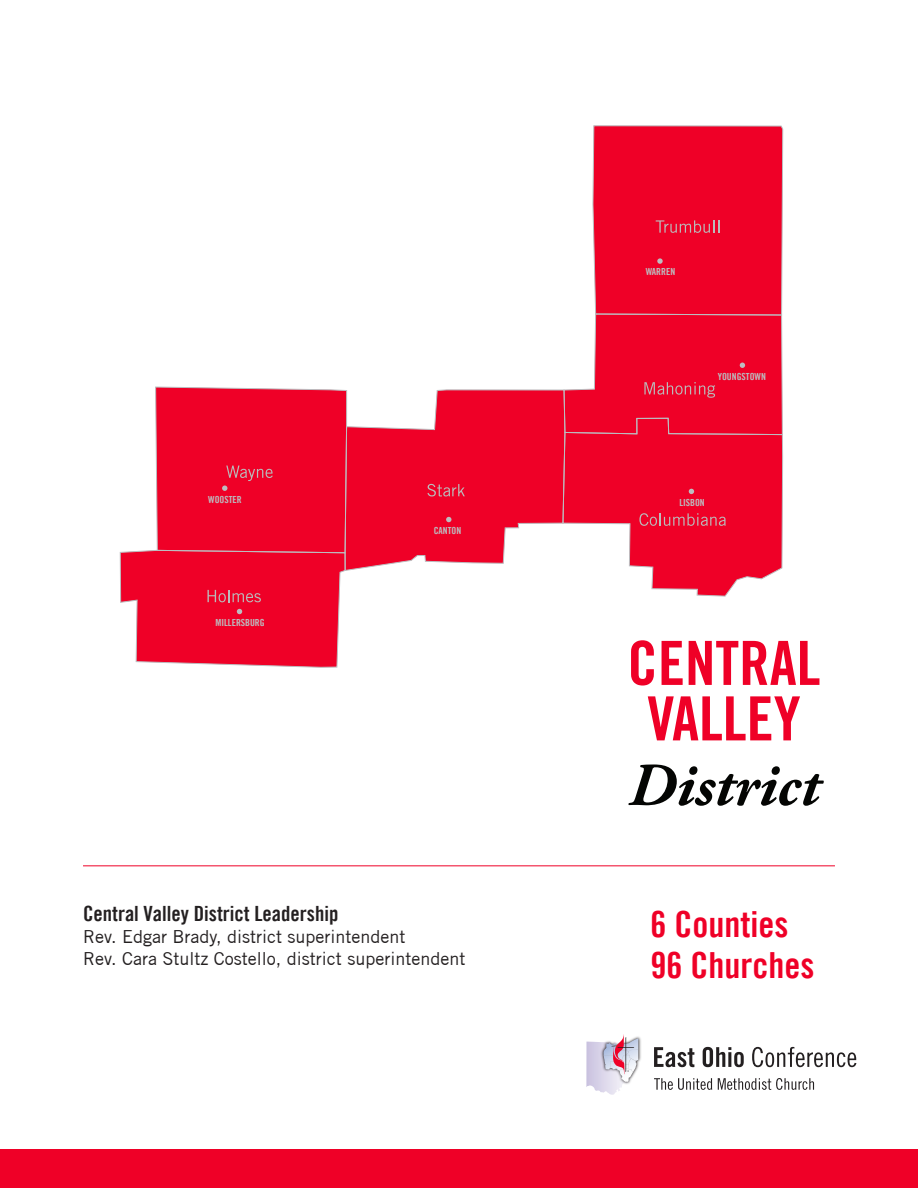
<style>
.page{position:relative;width:918px;height:1188px;background:#fff}
.page>*{position:absolute;margin:0;border:0;box-sizing:border-box;transform-origin:0 0}
.t1{font:61.05px/55.5px "Trade Gothic Bold Cond Twenty";color:#ef0027;text-align:center}
.t2{font:italic 700 61.05px "Adobe Garamond Pro";color:#040503}
.t3{font:36px/40.5px "Trade Gothic Bold Cond Twenty";color:#ef0027}
.t4{font:21px "Trade Gothic Bold Cond Twenty";color:#231f20}
.t5{font:18px/21.6px "Trade Gothic";color:#231f20}
.t6{font:9.75px "Trade Gothic Bold Cond Twenty";color:#bcbdc0}
</style>
<div class="page">
<div style="left:0;top:1150px;width:918px;height:38px;background:#ef0027"></div>
<hr style="left:83px;top:865px;width:752px;height:1px;background:#ef0027">
<svg style="left:119px;top:125px;width:664px;height:543px"></svg>
<img style="left:638px;top:1036px;width:3px;height:31px">
<svg style="left:586px;top:1034px;width:52px;height:61px"></svg>
<svg style="left:654px;top:1078px;width:58px;height:12px"></svg>
<svg style="left:718px;top:1078px;width:96px;height:12px"></svg>
<svg style="left:654px;top:1047px;width:40px;height:20px"></svg>
<svg style="left:703px;top:1047px;width:41px;height:20px"></svg>
<svg style="left:752px;top:1047px;width:104px;height:20px"></svg>
<p class="t6" style="left:646px;top:266px;width:31px">WARREN</p>
<p class="t6" style="left:718px;top:370px;width:50px">YOUNGSTOWN</p>
<p class="t6" style="left:208px;top:493px;width:35px">WOOSTER</p>
<p class="t6" style="left:679px;top:496px;width:27px">LISBON</p>
<p class="t6" style="left:215px;top:617px;width:51px">MILLERSBURG</p>
<p class="t6" style="left:434px;top:525px;width:29px">CANTON</p>
<p class="t4" style="left:83px;top:901px;width:257px">Central Valley District Leadership</p>
<p class="t5" style="left:83px;top:926px;width:384px">Rev. Edgar Brady, district superintendent<br>Rev. Cara Stultz Costello, district superintendent</p>
<h1 class="t1" style="left:627px;top:635px;width:195px">CENTRAL<br>VALLEY</h1>
<h1 class="t2" style="left:629px;top:750px;width:192px">District</h1>
<h2 class="t3" style="left:651px;top:904px;width:165px">6 Counties<br>96 Churches</h2>
</div>
